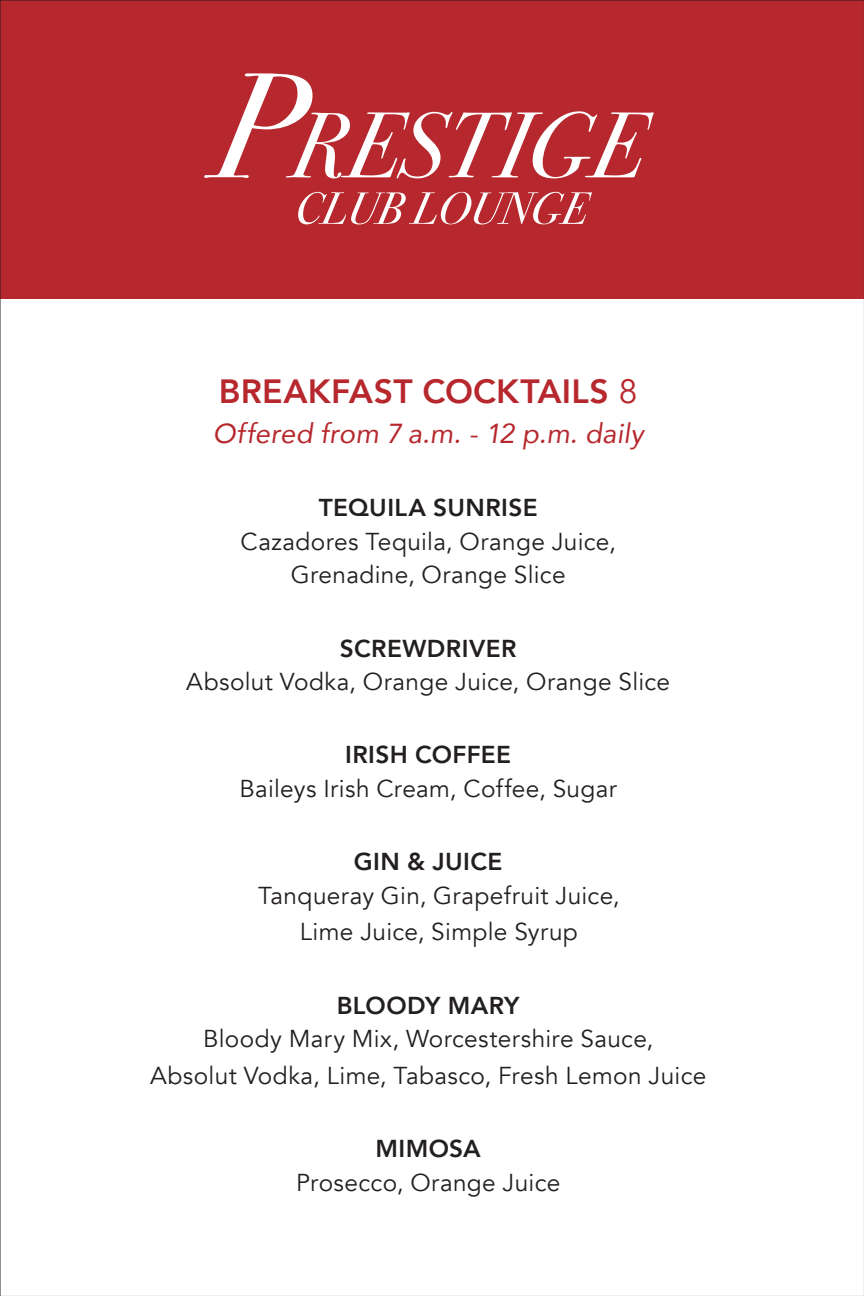
<style>
.page{position:relative;width:864px;height:1296px;background:#fff}
.page>*{position:absolute;margin:0;border:0;box-sizing:border-box;transform-origin:0 0}
.menu{font:800 33.6px "Avenir";letter-spacing:.005em;color:#b6282d}
.menu-2{font:italic 27.6px "Avenir";letter-spacing:.01em;color:#b6282d}
.menu-3{font:24.3px/33.6px "Avenir";letter-spacing:.015em;color:#231f20;text-align:center}
.menu-4{font:800 24.3px "Avenir";letter-spacing:.015em;color:#231f20}
.s1{font-weight:400}
.s2{font-weight:800}
</style>
<div class="page">
<div style="left:0;top:0;width:864px;height:298px;background:#b6282d"></div>
<svg style="left:204px;top:73px;width:450px;height:105px"></svg>
<svg style="left:298px;top:192px;width:294px;height:32px"></svg>
<p class="menu" style="left:219px;top:365px;width:420px">BREAKFAST COCKTAILS <span class="s1">8</span></p>
<p class="menu-2" style="left:213px;top:416px;width:432px">Offered from 7 a.m. - 12 p.m. daily</p>
<p class="menu-4" style="left:319px;top:489px;width:220px">TEQUILA SUNRISE</p>
<p class="menu-3" style="left:240px;top:525px;width:377px">Cazadores Tequila, Orange Juice,<br>Grenadine, Orange Slice</p>
<p class="menu-4" style="left:340px;top:629px;width:178px">SCREWDRIVER</p>
<p class="menu-3" style="left:186px;top:665px;width:485px">Absolut Vodka, Orange Juice, Orange Slice</p>
<p class="menu-4" style="left:345px;top:736px;width:168px">IRISH COFFEE</p>
<p class="menu-3" style="left:240px;top:772px;width:379px">Baileys Irish Cream, Coffee, Sugar</p>
<p class="menu-3" style="left:258px;top:845px;width:363px;text-align:left;text-indent:96px"><span class="s2">GIN &amp; JUICE<br></span>Tanqueray Gin, Grapefruit Juice,</p>
<p class="menu-3" style="left:300px;top:916px;width:279px">Lime Juice, Simple Syrup</p>
<p class="menu-4" style="left:337px;top:986px;width:184px">BLOODY MARY</p>
<p class="menu-3" style="left:150px;top:1021px;width:558px;line-height:36.6px">Bloody Mary Mix, Worcestershire Sauce,<br>Absolut Vodka, Lime, Tabasco, Fresh Lemon Juice</p>
<p class="menu-4" style="left:376px;top:1130px;width:107px">MIMOSA</p>
<p class="menu-3" style="left:296px;top:1166px;width:266px">Prosecco, Orange Juice</p>
</div>
